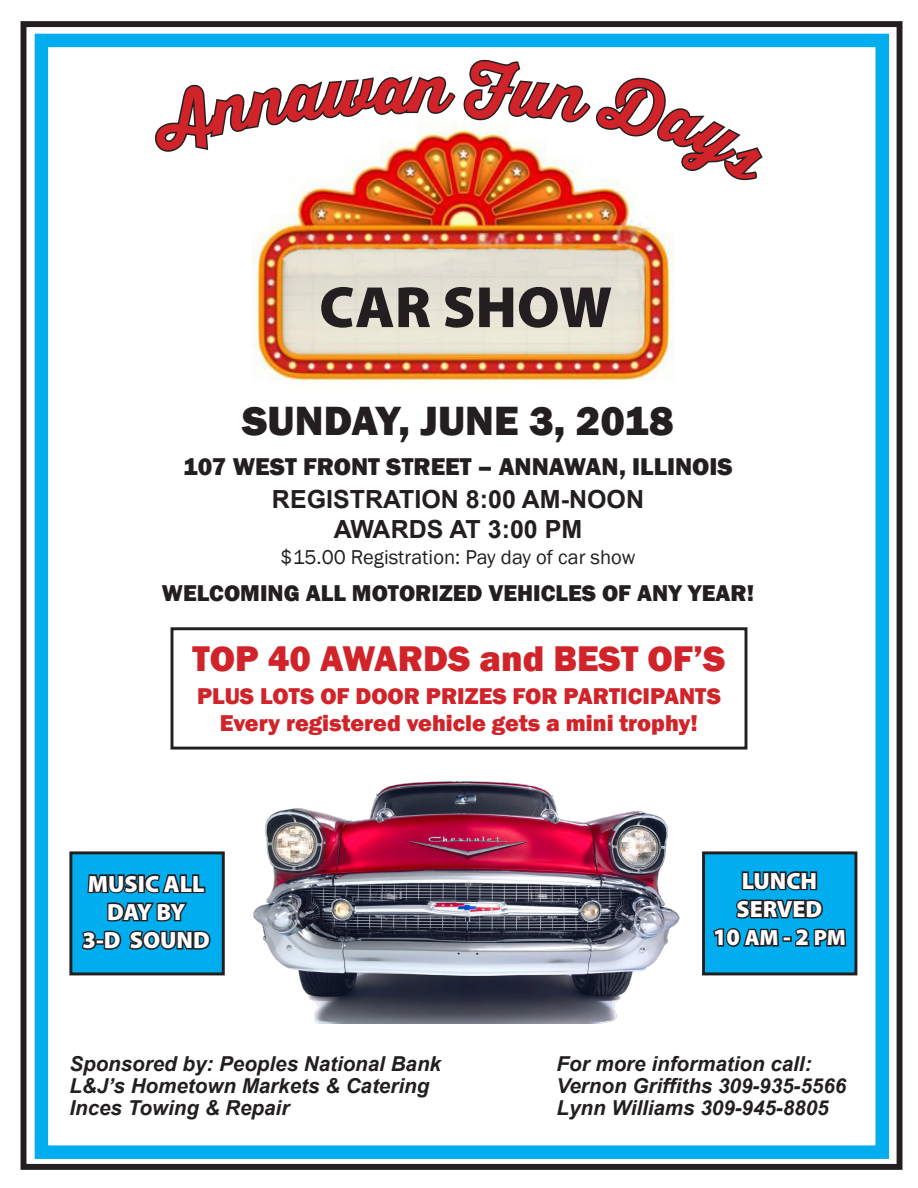
<style>
.page{position:relative;width:918px;height:1188px;background:#fff}
.page>*{position:absolute;margin:0;border:0;box-sizing:border-box;transform-origin:0 0}
.t1{font:63.15px "Thirsty Script Extrabold Demo";color:#d1232a}
.t2{font:900 58.65px "Myriad Pro";color:#231f20}
.t3{font:800 42px "Franklin Gothic";color:#231f20}
.t4{font:800 36.75px "Franklin Gothic";color:#d1232a}
.t5{font:700 25.05px/29.4px "Arial";color:#231f20;text-align:center}
.t6{font:800 25.05px "Franklin Gothic";color:#231f20}
.t7{font:800 23.55px/26.4px "Franklin Gothic";color:#d1232a;text-align:center}
.t8{font:900 23.55px/28.2px "Myriad Pro";color:#fff;text-align:center}
.t9{font:800 23.55px "Franklin Gothic";color:#231f20}
.t10{font:italic 700 20.55px/22px "Arial";color:#231f20}
.t11{font:20.55px "Franklin Gothic";color:#231f20}
.s1{font-size:22.05px}
</style>
<div class="page">
<img style="left:253px;top:781px;width:427px;height:242px">
<div style="left:704px;top:853px;width:152px;height:121px;background:#00aeef"></div>
<div style="left:702px;top:851px;width:155px;height:124px;border:3px solid #231f20"></div>
<svg style="left:711px;top:851px;width:137px;height:124px"></svg>
<div style="left:71px;top:853px;width:152px;height:121px;background:#00aeef"></div>
<div style="left:69px;top:851px;width:156px;height:124px;border:3px solid #231f20"></div>
<svg style="left:79px;top:705px;width:133px;height:245px"></svg>
<img style="left:252px;top:127px;width:423px;height:255px">
<div style="left:171px;top:627px;width:576px;height:123px;border:3px solid #231f20"></div>
<div style="left:35px;top:34px;width:854px;height:1125px;border:14px solid #00aeef"></div>
<div style="left:21px;top:21px;width:882px;height:1149px;border:6px solid #231f20"></div>
<img style="left:154px;top:76px;width:303px;height:213px">
<svg style="left:464px;top:59px;width:299px;height:129px"></svg>
<h1 class="t1" style="left:413px;top:41px;width:38px">n</h1>
<h2 class="t2" style="left:319px;top:274px;width:294px">CAR SHOW</h2>
<h3 class="t3" style="left:242px;top:394px;width:433px">SUNDAY, JUNE 3, 2018</h3>
<p class="t6" style="left:183px;top:451px;width:551px">107 WEST FRONT STREET – ANNAWAN, ILLINOIS</p>
<p class="t5" style="left:272px;top:486px;width:374px">REGISTRATION 8:00 AM-NOON<br>AWARDS AT 3:00 PM</p>
<p class="t11" style="left:281px;top:545px;width:356px">$15.00 Registration: Pay day of car show</p>
<p class="t9" style="left:162px;top:578px;width:594px">WELCOMING ALL MOTORIZED VEHICLES OF ANY YEAR!</p>
<h3 class="t4" style="left:192px;top:635px;width:534px">TOP 40 AWARDS and BEST OF’S</h3>
<p class="t7" style="left:197px;top:683px;width:525px">PLUS LOTS OF DOOR PRIZES FOR PARTICIPANTS<br>Every registered vehicle gets a mini trophy!</p>
<p class="t8" style="left:83px;top:870px;width:129px">MUSIC ALL<br>DAY BY<br>3-D SOUND</p>
<p class="t8" style="left:713px;top:867px;width:134px">LUNCH<br>SERVED<br>10 <span class="s1">AM</span> - 2 <span class="s1">PM</span></p>
<p class="t10" style="left:69px;top:1054px;width:373px">Sponsored by: Peoples National Bank<br>L&amp;J’s Hometown Markets &amp; Catering<br>Inces Towing &amp; Repair</p>
<p class="t10" style="left:557px;top:1054px;width:291px">For more information call:<br>Vernon Griffiths 309-935-5566<br>Lynn Williams 309-945-8805</p>
</div>
